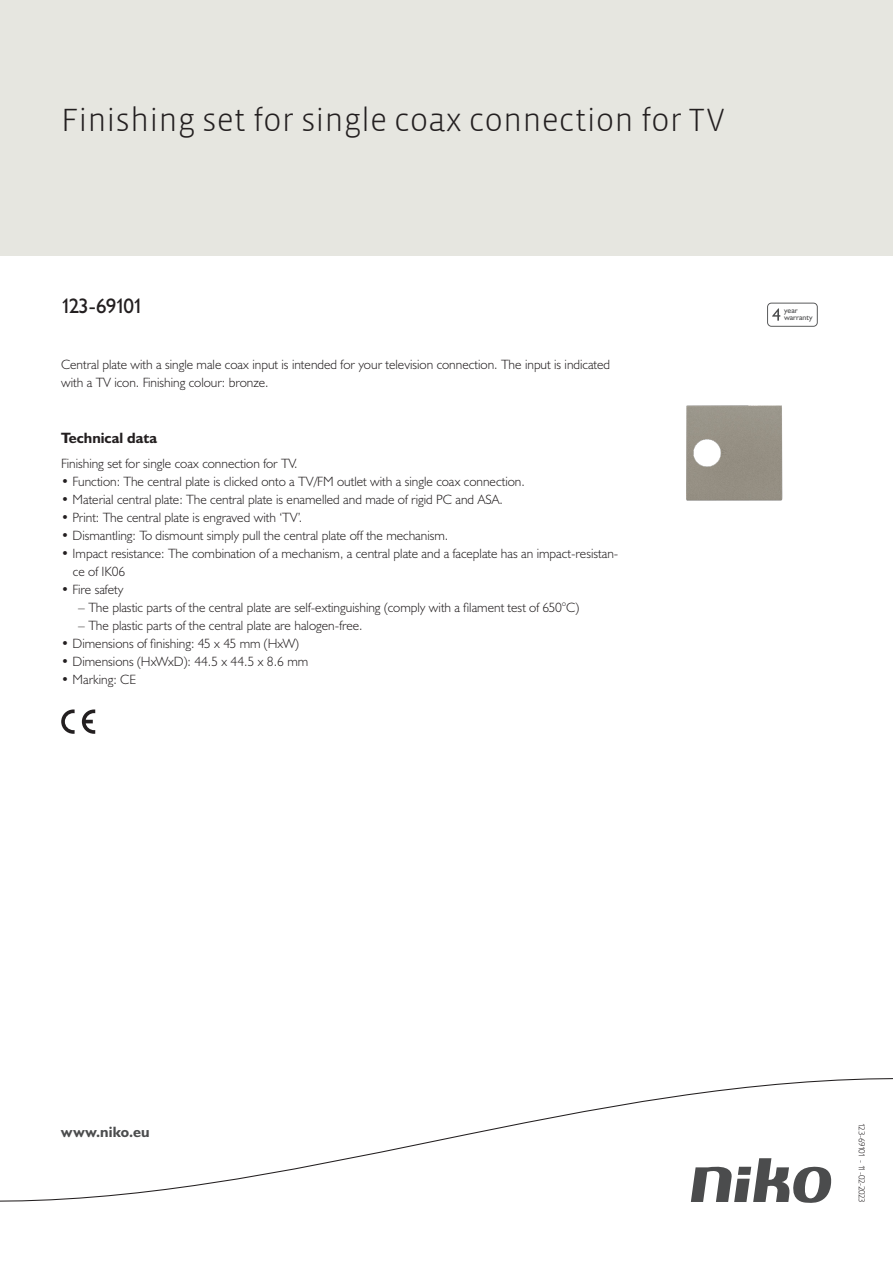
<style>
.page{position:relative;width:893px;height:1263px;background:#fff}
.page>*{position:absolute;margin:0;border:0;box-sizing:border-box;transform-origin:0 0}
.Title_datasheets{font:300 33px "Vista Sans";color:#231f20}
.Article_number{font:21px "Humanist 521 BT";letter-spacing:-.05em;color:#231f20}
.Titles_parts{font:700 15px "Humanist 521 BT";color:#231f20}
.titel_afbeelding{font:700 15px "Humanist 521 BT";letter-spacing:.005em;color:#4b4c4d}
.USP_Bullets{font:300 13.5px/18px "Humanist 521 BT";color:#231f20}
.Platte_tekst_CAB{font:300 13.5px/18px "Humanist 521 BT";color:#231f20}
.USP_Bullets_level_2{font:300 13.5px "Humanist 521 BT";color:#231f20}
.Revision{font:300 9px "Humanist 521 BT";letter-spacing:-.07em;color:#231f20}
.t1{font:7.8px/7.8px "Humanist 521 BT";color:#4b4c4d}
</style>
<div class="page">
<div style="left:0;top:0;width:893px;height:255px;background:#e6e6e0"></div>
<svg style="left:82px;top:709px;width:13px;height:25px"></svg>
<svg style="left:61px;top:709px;width:14px;height:25px"></svg>
<svg style="left:767px;top:303px;width:51px;height:24px"></svg>
<svg style="left:0;top:1078px;width:893px;height:125px"></svg>
<img style="left:686px;top:405px;width:97px;height:96px">
<p class="Title_datasheets" style="left:61px;top:100px;width:666px">Finishing set for single coax connection for TV</p>
<p class="Article_number" style="left:61px;top:293px;width:84px">123-69101</p>
<p class="Platte_tekst_CAB" style="left:61px;top:355px;width:550px">Central plate with a single male coax input is intended for your television connection. The input is indicated with a TV icon. Finishing colour: bronze.</p>
<p class="Titles_parts" style="left:61px;top:429px;width:98px">Technical data</p>
<p class="Platte_tekst_CAB" style="left:61px;top:454px;width:238px">Finishing set for single coax connection for TV.</p>
<p class="USP_Bullets" style="left:61px;top:472px;width:465px">• Function: The central plate is clicked onto a TV/FM outlet with a single coax connection.</p>
<p class="USP_Bullets" style="left:61px;top:490px;width:443px">• Material central plate: The central plate is enamelled and made of rigid PC and ASA.</p>
<p class="USP_Bullets" style="left:61px;top:508px;width:243px">• Print: The central plate is engraved with ‘TV’.</p>
<p class="USP_Bullets" style="left:61px;top:526px;width:389px">• Dismantling: To dismount simply pull the central plate off the mechanism.</p>
<p class="USP_Bullets" style="left:73px;top:544px;width:547px;text-indent:-12px">• Impact resistance: The combination of a mechanism, a central plate and a faceplate has an impact-resistan&shy;ce of IK06</p>
<p class="USP_Bullets" style="left:61px;top:580px;width:64px">• Fire safety</p>
<p class="USP_Bullets_level_2" style="left:78px;top:599px;width:502px">– The plastic parts of the central plate are self-extinguishing (comply with a filament test of 650°C)</p>
<p class="USP_Bullets_level_2" style="left:78px;top:617px;width:286px">– The plastic parts of the central plate are halogen-free.</p>
<p class="USP_Bullets" style="left:61px;top:634px;width:239px">• Dimensions of finishing: 45 x 45 mm (HxW)</p>
<p class="USP_Bullets" style="left:61px;top:652px;width:249px">• Dimensions (HxWxD): 44.5 x 44.5 x 8.6 mm</p>
<p class="USP_Bullets" style="left:61px;top:670px;width:76px">• Marking: CE</p>
<p class="t1" style="left:784px;top:306px;width:30px">year warranty</p>
<p class="titel_afbeelding" style="left:61px;top:1122px;width:90px">www.niko.eu</p>
<p class="Revision" style="left:868px;top:1123px;width:81px;rotate:90deg">123-69101 - 11-02-2023</p>
</div>
